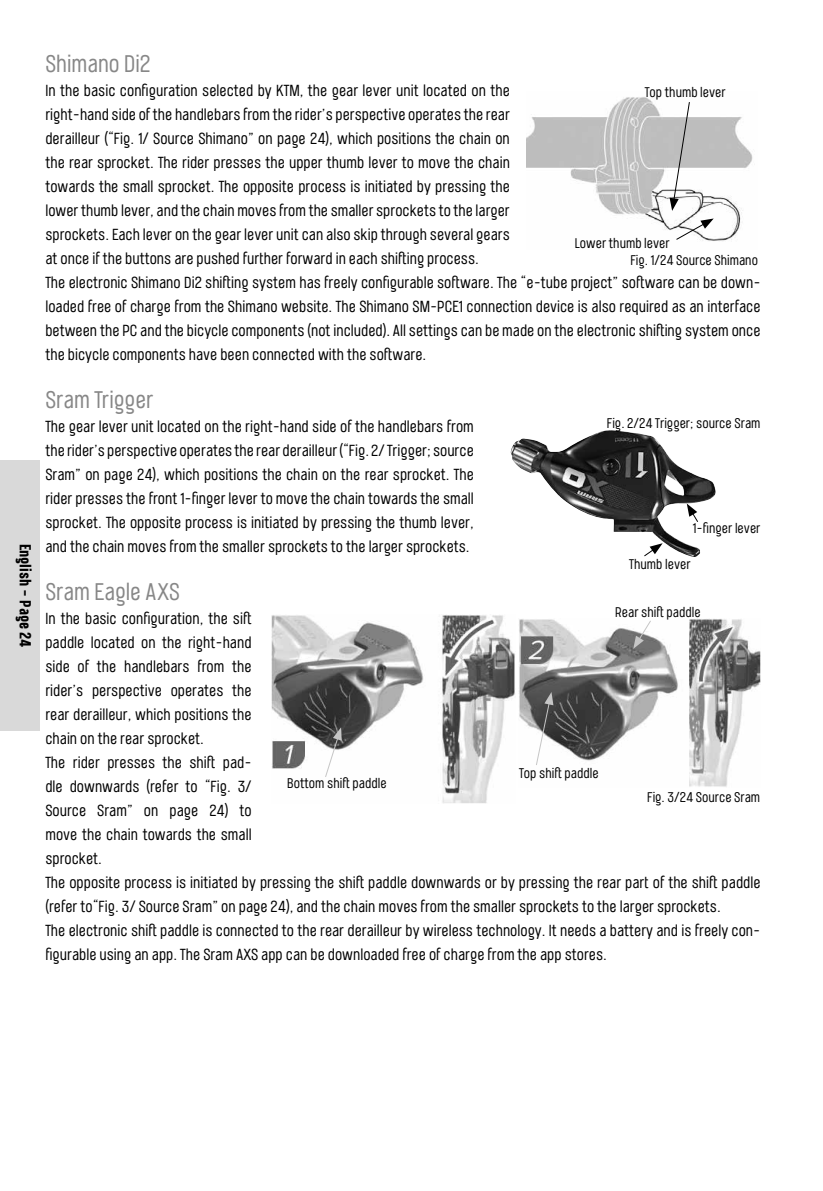
<style>
.page{position:relative;width:823px;height:1191px;background:#fff}
.page>*{position:absolute;margin:0;border:0;box-sizing:border-box;transform-origin:0 0}
.t1{font:24px "Port Condensed";color:#878787}
.t2{font:16px/24px "Port Condensed";color:#000}
.t3{font:700 16px "Port Condensed";color:#000}
.t4{font:14px "Port Condensed";color:#000}
</style>
<div class="page">
<div style="left:0;top:460px;width:40px;height:271px;background:#d9d9d9"></div>
<img style="left:526px;top:97px;width:227px;height:144px">
<svg style="left:669px;top:101px;width:21px;height:110px"></svg>
<svg style="left:674px;top:218px;width:39px;height:23px"></svg>
<img style="left:566px;top:430px;width:44px;height:19px">
<svg style="left:644px;top:543px;width:18px;height:14px"></svg>
<svg style="left:686px;top:503px;width:12px;height:19px"></svg>
<img style="left:271px;top:615px;width:244px;height:188px">
<svg style="left:324px;top:727px;width:17px;height:51px"></svg>
<img style="left:519px;top:619px;width:241px;height:168px">
<svg style="left:535px;top:692px;width:18px;height:74px"></svg>
<svg style="left:633px;top:619px;width:18px;height:30px"></svg>
<p class="t3" style="left:36px;top:543px;width:105px;rotate:90deg">English – Page 24</p>
<h1 class="t1" style="left:45px;top:48px;width:107px">Shimano Di2</h1>
<p class="t2" style="left:45px;top:78px;width:716px">In the basic configuration selected by KTM, the gear lever unit located on the<br>right-hand side of the handlebars from the rider’s perspective operates the rear<br>derailleur (“Fig. 1/ Source Shimano” on page 24), which positions the chain on<br>the rear sprocket. The rider presses the upper thumb lever to move the chain<br>towards the small sprocket. The opposite process is initiated by pressing the<br>lower thumb lever, and the chain moves from the smaller sprockets to the larger<br>sprockets. Each lever on the gear lever unit can also skip through several gears<br>at once if the buttons are pushed further forward in each shifting process.<br>The electronic Shimano Di2 shifting system has freely configurable software. The “e-tube project” software can be down&shy;loaded free of charge from the Shimano website. The Shimano SM-PCE1 connection device is also required as an interface between the PC and the bicycle components (not included). All settings can be made on the electronic shifting system once the bicycle components have been connected with the software.</p>
<h1 class="t1" style="left:45px;top:384px;width:109px">Sram Trigger</h1>
<p class="t4" style="left:606px;top:414px;width:155px">Fig. 2/24 Trigger; source Sram</p>
<p class="t4" style="left:644px;top:83px;width:82px">Top thumb lever</p>
<p class="t4" style="left:574px;top:234px;width:96px">Lower thumb lever</p>
<p class="t4" style="left:630px;top:251px;width:129px">Fig. 1/24 Source Shimano</p>
<p class="t2" style="left:45px;top:414px;width:430px;text-align:justify">The gear lever unit located on the right-hand side of the handlebars from the rider’s perspective operates the rear derailleur (“Fig. 2/ Trigger; source Sram” on page 24), which positions the chain on the rear sprocket. The rider presses the front 1-finger lever to move the chain towards the small sprocket. The opposite process is initiated by pressing the thumb lever, and the chain moves from the smaller sprockets to the larger sprockets.</p>
<h1 class="t1" style="left:45px;top:576px;width:136px">Sram Eagle AXS</h1>
<p class="t2" style="left:45px;top:606px;width:208px">In the basic configuration, the sift</p>
<p class="t4" style="left:692px;top:519px;width:69px">1-finger lever</p>
<p class="t4" style="left:629px;top:555px;width:63px">Thumb lever</p>
<p class="t4" style="left:615px;top:603px;width:87px">Rear shift paddle</p>
<p class="t2" style="left:45px;top:630px;width:716px">paddle located on the right-hand<br>side of the handlebars from the<br>rider’s perspective operates the<br>rear derailleur, which positions the<br>chain on the rear sprocket.<br>The rider presses the shift pad-<br>dle downwards (refer to “Fig. 3/<br>Source Sram” on page 24) to<br>move the chain towards the small<br>sprocket.<br>The opposite process is initiated by pressing the shift paddle downwards or by pressing the rear part of the shift paddle (refer to“Fig. 3/ Source Sram” on page 24), and the chain moves from the smaller sprockets to the larger sprockets.<br>The electronic shift paddle is connected to the rear derailleur by wireless technology. It needs a battery and is freely con&shy;figurable using an app. The Sram AXS app can be downloaded free of charge from the app stores.</p>
<p class="t4" style="left:518px;top:763px;width:81px">Top shift paddle</p>
<p class="t4" style="left:287px;top:774px;width:101px">Bottom shift paddle</p>
<p class="t4" style="left:647px;top:788px;width:114px">Fig. 3/24 Source Sram</p>
</div>
